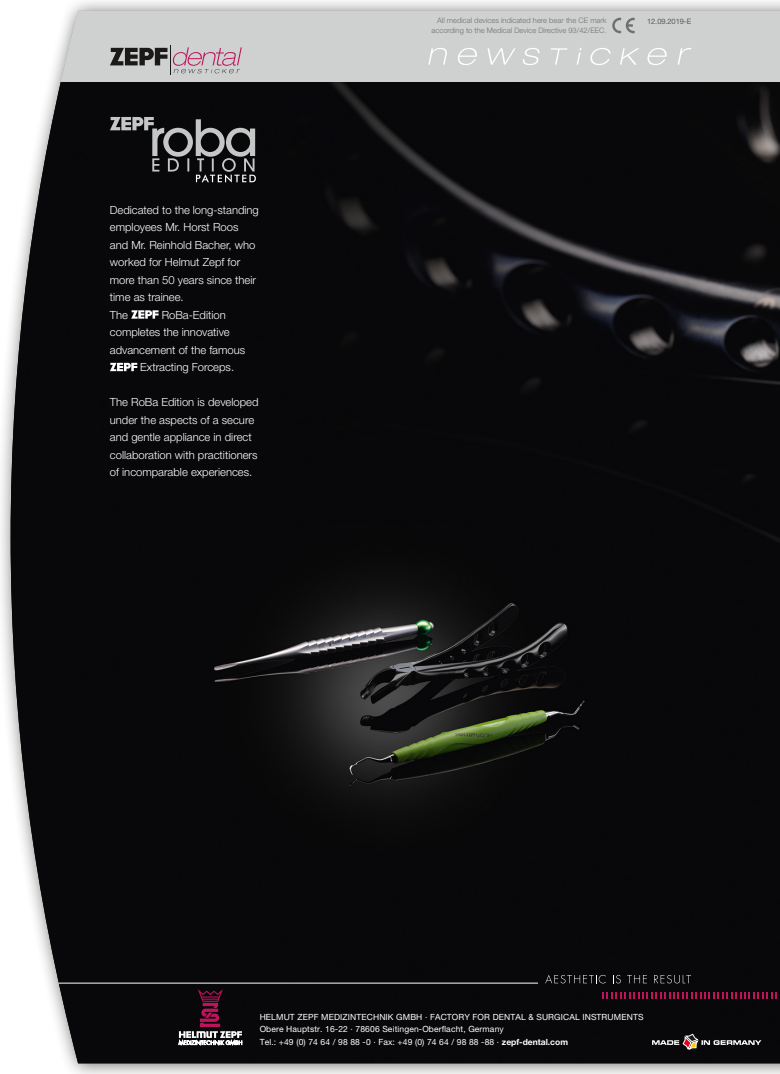
<style>
.page{position:relative;width:780px;height:1074px;background:#fff}
.page>*{position:absolute;margin:0;border:0;box-sizing:border-box;transform-origin:0 0}
.t1{font:300 11.25px/17.5px "Helvetica Neue LT Pro";color:#fff}
.t2{font:8.5px/12.5px "Helvetica Neue LT Pro";letter-spacing:.015em;color:#fff}
.t3{font:300 7.5px/10px "Helvetica Neue LT Pro";letter-spacing:.005em;color:#6f6f6e;text-align:right}
.t4{font:7.5px "Helvetica Neue LT Pro";letter-spacing:-.01em;color:#6f6f6e}
.s1{font-weight:700}
</style>
<div class="page">
<div style="left:0;top:0;width:780px;height:1074px;background:#1a1a18;opacity:.6"></div>
<p class="t1" style="left:110px;top:201px;width:150px">Dedicated to the long-standing employees Mr. Horst Roos and Mr. Reinhold Bacher, who worked for Helmut Zepf for more than 50 years since their time as trainee.<br>The</p>
<p class="t1" style="left:162px;top:306px;width:66px">RoBa-Edition</p>
<p class="t1" style="left:110px;top:323px;width:121px">completes the innovative</p>
<p class="t1" style="left:110px;top:341px;width:137px">advancement of the famous</p>
<p class="t1" style="left:140px;top:358px;width:95px">Extracting Forceps.</p>
<p class="t1" style="left:110px;top:393px;width:150px">The RoBa Edition is developed under the aspects of a secure and gentle appliance in direct collaboration with practitioners of incomparable experiences.</p>
<p class="t3" style="left:431px;top:15px;width:177px">All medical devices indicated here bear the CE mark according to the Medical Device Directive 93/42/EEC.</p>
<p class="t4" style="left:647px;top:17px;width:46px">12.09.2019-E</p>
<p class="t2" style="left:260px;top:1010px;width:385px">HELMUT ZEPF MEDIZINTECHNIK GMBH · FACTORY FOR DENTAL &amp; SURGICAL INSTRUMENTS<br>Obere Hauptstr. 16-22 · 78606 Seitingen-Oberflacht, Germany<br>Tel.: +49 (0) 74 64 / 98 88 -0 · Fax: +49 (0) 74 64 / 98 88 -88 · <span class="s1">zepf-dental.com</span></p>
</div>
